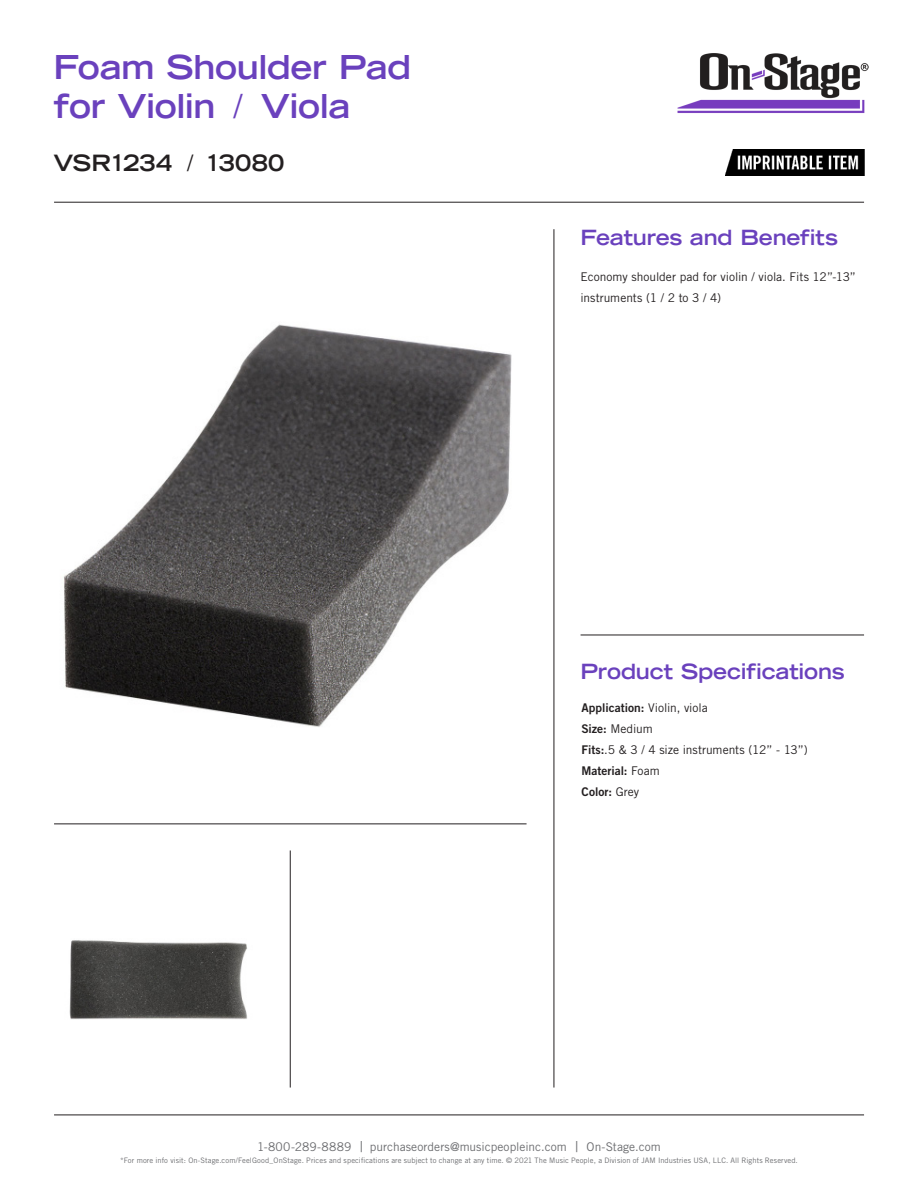
<style>
.page{position:relative;width:918px;height:1188px;background:#fff}
.page>*{position:absolute;margin:0;border:0;box-sizing:border-box;transform-origin:0 0}
.t1{font:700 expanded 33px "Trade Gothic LT Std";letter-spacing:-.015em;color:#6a41bd}
.t2{font:700 expanded 22.5px "Trade Gothic LT Std";letter-spacing:-.005em;color:#231f20}
.t3{font:700 expanded 21px "Trade Gothic LT Std";letter-spacing:-.01em;color:#6a41bd}
.Paragraph_Style_1{font:12px/21px "Trade Gothic LT Std";letter-spacing:-.005em;color:#231f20}
.t4{font:12px "Trade Gothic LT Std";letter-spacing:.005em;color:#6c6d70}
.t5{font:7.5px "Trade Gothic LT Std";letter-spacing:.01em;color:#6c6d70}
.s1{font-weight:400;font-stretch:normal}
.s2{font-family:"Trade Gothic LT Std Bd 2"}
.s3{font-size:15px}
</style>
<div class="page">
<img style="left:69px;top:940px;width:178px;height:80px">
<img style="left:64px;top:324px;width:448px;height:403px">
<img style="left:725px;top:150px;width:139px;height:25px">
<hr style="left:54px;top:202px;width:810px;height:1px;background:#231f20">
<img style="left:677px;top:53px;width:192px;height:60px">
<hr style="left:54px;top:824px;width:473px;height:1px;background:#231f20">
<hr style="left:290px;top:851px;width:1px;height:237px;background:#231f20">
<hr style="left:554px;top:229px;width:1px;height:859px;background:#231f20">
<hr style="left:54px;top:1115px;width:810px;height:1px;background:#231f20">
<hr style="left:581px;top:635px;width:283px;height:1px;background:#231f20">
<p class="t1" style="left:53px;top:45px;width:359px">Foam Shoulder Pad</p>
<p class="t1" style="left:53px;top:84px;width:299px">for Violin <span class="s1">/</span> Viola</p>
<p class="t2" style="left:53px;top:148px;width:233px">VSR1234 <span class="s1">/</span> 13080</p>
<p class="t3" style="left:580px;top:224px;width:259px">Features and Benefits</p>
<p class="Paragraph_Style_1" style="left:580px;top:266px;width:277px">Economy shoulder pad for violin / viola. Fits 12”-13” instruments (1 / 2 to 3 / 4)</p>
<p class="t3" style="left:581px;top:658px;width:266px">Product Specifications</p>
<p class="Paragraph_Style_1" style="left:581px;top:697px;width:228px"><span class="s2">Application:</span> Violin, viola<br><span class="s2">Size:</span> Medium<br><span class="s2">Fits:</span>.5 &amp; 3 / 4 size instruments (12” - 13”)<br><span class="s2">Material:</span> Foam<br><span class="s2">Color:</span> Grey</p>
<h3 class="t4" style="left:257px;top:1139px;width:405px">1-800-289-8889 <span class="s3">|</span> purchaseorders@musicpeopleinc.com <span class="s3">|</span> On-Stage.com</h3>
<p class="t5" style="left:120px;top:1156px;width:679px">*For more info visit: On-Stage.com/FeelGood_OnStage. Prices and specifications are subject to change at any time. © 2021 The Music People, a Division of JAM Industries USA, LLC. All Rights Reserved.</p>
</div>
